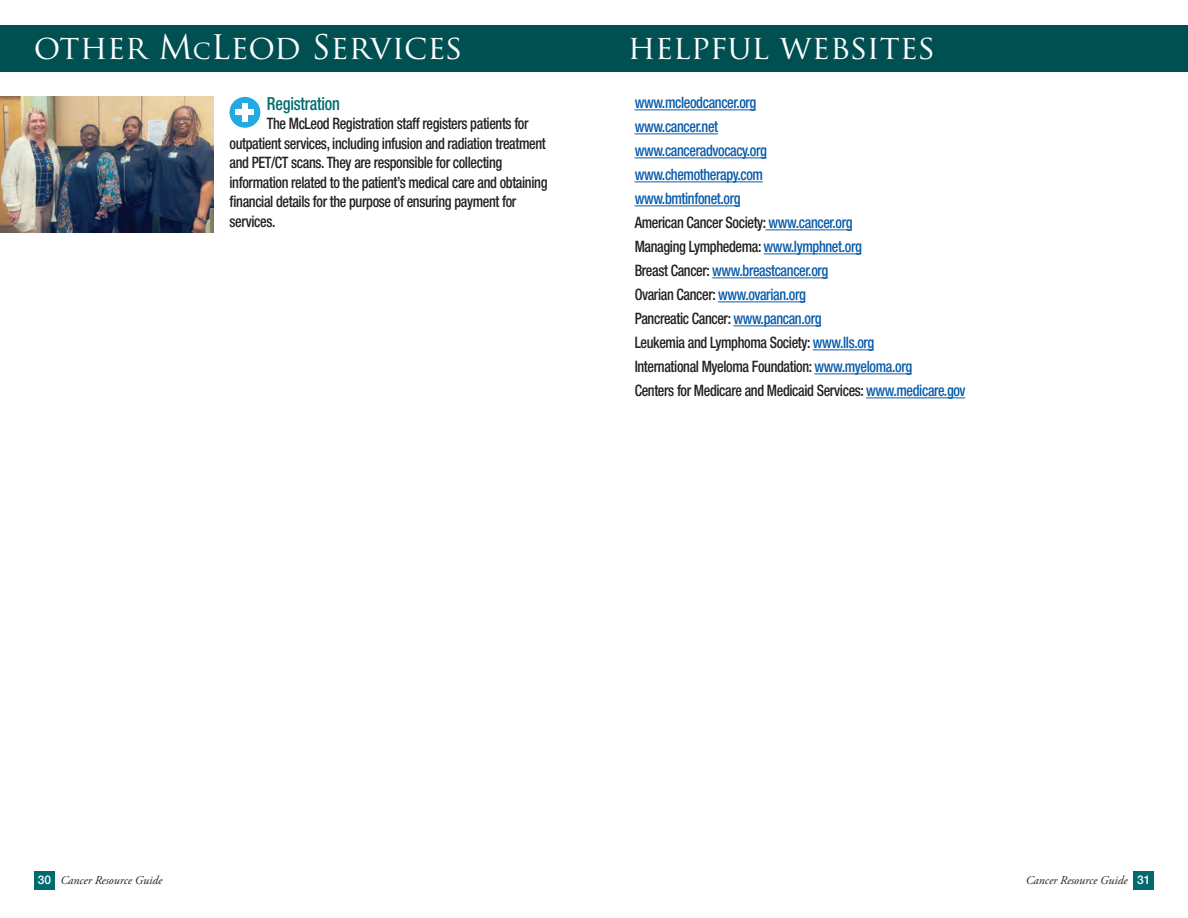
<style>
.page{position:relative;width:1188px;height:918px;background:#fff}
.page>*{position:absolute;margin:0;border:0;box-sizing:border-box;transform-origin:0 0}
.t1{font:33px "Trajan Pro";color:#fff}
.t2{font:500 condensed 18px "Helvetica Neue LT Std";letter-spacing:-.01em;color:#006b6e;scale:.9 1}
.t3{font:500 condensed 15.75px/24px "Helvetica Neue LT Std";letter-spacing:-.025em;color:#075bab;scale:.9 1}
.t4{font:500 condensed 15.75px/19.5px "Helvetica Neue LT Std";letter-spacing:-.025em;color:#231f20;scale:.9 1}
.t5{font:italic 12px "Adobe Garamond Pro";color:#231f20}
.s1{font-size:25.5px}
.s2{color:#231f20}
.s3{font-family:"Helvetica Neue LT Std";font-weight:500;font-style:normal;color:#fff}
</style>
<div class="page">
<div style="left:0;top:25px;width:1188px;height:46px;background:#004f51"></div>
<div style="left:1134px;top:871px;width:20px;height:19px;background:#006b6e"></div>
<div style="left:34px;top:871px;width:21px;height:19px;background:#006b6e"></div>
<img style="left:0;top:97px;width:213px;height:136px">
<div style="left:230px;top:97px;width:30px;height:31px;background:#24aae1;border-radius:50%"></div>
<div style="left:242px;top:103px;width:6px;height:18px;background:#fff"></div>
<div style="left:236px;top:109px;width:18px;height:6px;background:#fff"></div>
<hr style="left:635px;top:109px;width:121px;height:1px;background:#075bab">
<hr style="left:635px;top:133px;width:83px;height:1px;background:#075bab">
<hr style="left:635px;top:157px;width:132px;height:1px;background:#075bab">
<hr style="left:635px;top:181px;width:128px;height:1px;background:#075bab">
<hr style="left:635px;top:205px;width:105px;height:1px;background:#075bab">
<hr style="left:766px;top:229px;width:86px;height:1px;background:#075bab">
<hr style="left:764px;top:253px;width:98px;height:1px;background:#075bab">
<hr style="left:712px;top:277px;width:116px;height:1px;background:#075bab">
<hr style="left:718px;top:301px;width:88px;height:1px;background:#075bab">
<hr style="left:733px;top:325px;width:88px;height:1px;background:#075bab">
<hr style="left:813px;top:349px;width:61px;height:1px;background:#075bab">
<hr style="left:814px;top:373px;width:98px;height:1px;background:#075bab">
<hr style="left:866px;top:397px;width:99px;height:1px;background:#075bab">
<h1 class="t1" style="left:34px;top:28px;width:431px">other M<span class="s1">c</span>Leod Services</h1>
<p class="t2" style="left:267px;top:97px;width:83px">Registration</p>
<p class="t4" style="left:229px;top:116px;width:355px;text-indent:37px">The McLeod Registration staff registers patients for outpatient services, including infusion and radiation treatment and PET/CT scans. They are responsible for collecting information related to the patient’s medical care and obtaining financial details for the purpose of ensuring payment for services.</p>
<h1 class="t1" style="left:628px;top:28px;width:309px">helpful websites</h1>
<p class="t3" style="left:635px;top:92px;width:369px">www.mcleodcancer.org<br>www.cancer.net<br>www.canceradvocacy.org<br>www.chemotherapy.com<br>www.bmtinfonet.org<br><span class="s2">American Cancer Society:</span> www.cancer.org<br><span class="s2">Managing Lymphedema:</span> www.lymphnet.org<br><span class="s2">Breast Cancer:</span> www.breastcancer.org<br><span class="s2">Ovarian Cancer:</span> www.ovarian.org<br><span class="s2">Pancreatic Cancer:</span> www.pancan.org<br><span class="s2">Leukemia and Lymphoma Society:</span> www.lls.org<br><span class="s2">International Myeloma Foundation:</span> www.myeloma.org<br><span class="s2">Centers for Medicare and Medicaid Services:</span> www.medicare.gov</p>
<p class="t5" style="left:38px;top:873px;width:126px"><span class="s3">30</span> Cancer Resource Guide</p>
<p class="t5" style="left:1026px;top:873px;width:126px">Cancer Resource Guide <span class="s3">31</span></p>
</div>
